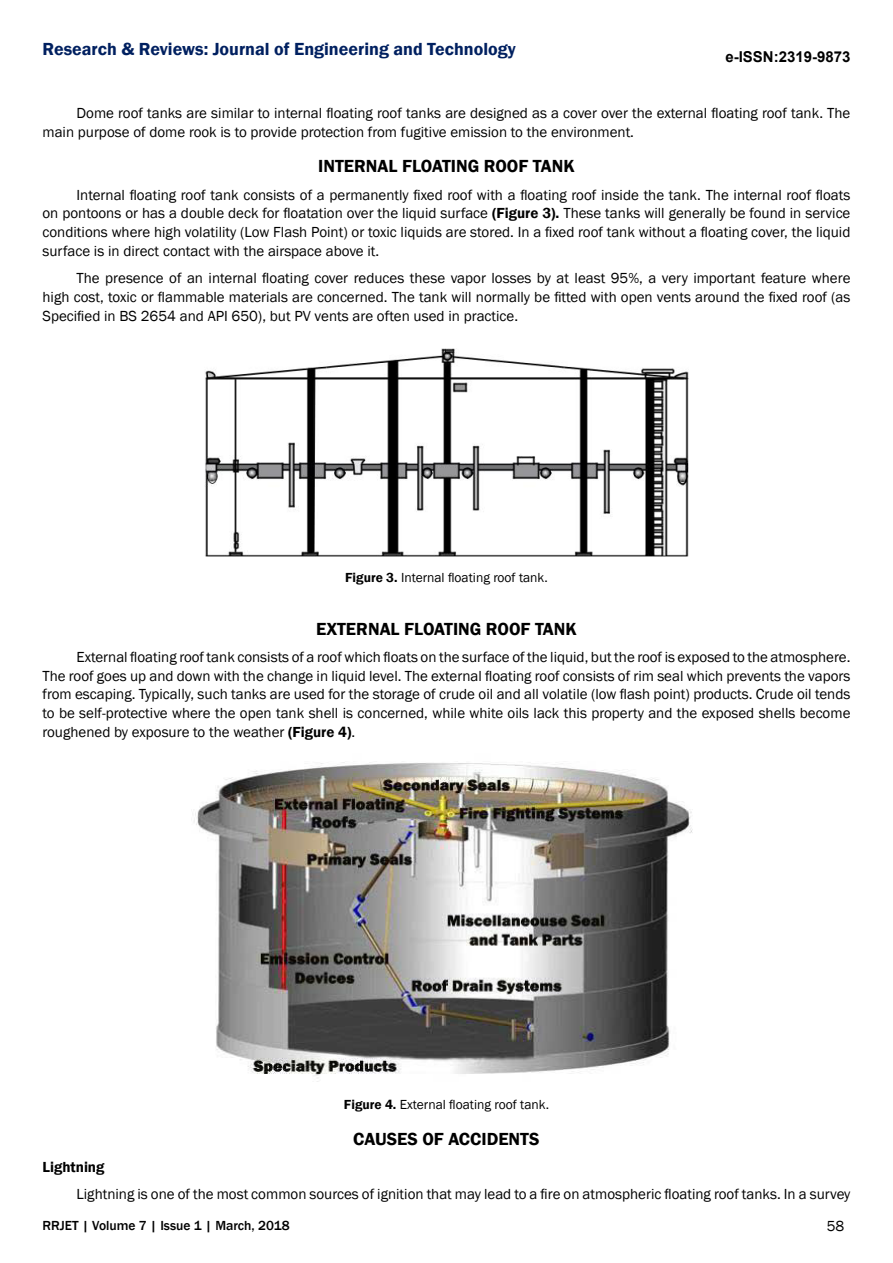
<style>
.page{position:relative;width:893px;height:1263px;background:#fff}
.page>*{position:absolute;margin:0;border:0;box-sizing:border-box;transform-origin:0 0}
.t1{font:600 18px "Franklin Gothic";color:#000}
.t2{font:600 18px "Franklin Gothic";color:#002060}
.t3{font:15px/18.8px "Franklin Gothic";color:#000;text-align:justify}
.t4{font:700 15px "Arial";color:#000}
.t5{font:600 15px "Franklin Gothic";color:#000}
.t6{font:13.5px "Franklin Gothic";color:#000}
.t7{font:500 13.5px "Franklin Gothic";color:#000}
.s1{font-weight:600}
</style>
<div class="page">
<img style="left:205px;top:348px;width:483px;height:209px">
<img style="left:194px;top:762px;width:499px;height:320px">
<p class="t2" style="left:43px;top:38px;width:475px">Research &amp; Reviews: Journal of Engineering and Technology</p>
<p class="t4" style="left:725px;top:47px;width:127px">e-ISSN:2319-9873</p>
<p class="t3" style="left:43px;top:104px;width:809px;text-indent:34px">Dome roof tanks are similar to internal floating roof tanks are designed as a cover over the external floating roof tank. The main purpose of dome rook is to provide protection from fugitive emission to the environment.</p>
<p class="t1" style="left:318px;top:155px;width:258px">INTERNAL FLOATING ROOF TANK</p>
<p class="t3" style="left:43px;top:186px;width:809px;text-indent:34px">Internal floating roof tank consists of a permanently fixed roof with a floating roof inside the tank. The internal roof floats on pontoons or has a double deck for floatation over the liquid surface <span class="s1">(Figure 3).</span> These tanks will generally be found in service conditions where high volatility (Low Flash Point) or toxic liquids are stored. In a fixed roof tank without a floating cover, the liquid surface is in direct contact with the airspace above it.</p>
<p class="t3" style="left:43px;top:269px;width:809px;text-indent:34px">The presence of an internal floating cover reduces these vapor losses by at least 95%, a very important feature where high cost, toxic or flammable materials are concerned. The tank will normally be fitted with open vents around the fixed roof (as Specified in BS 2654 and API 650), but PV vents are often used in practice.</p>
<p class="t6" style="left:345px;top:569px;width:204px"><span class="s1">Figure 3.</span> Internal floating roof tank.</p>
<p class="t1" style="left:316px;top:617px;width:262px">EXTERNAL FLOATING ROOF TANK</p>
<p class="t3" style="left:43px;top:648px;width:809px;text-indent:34px">External floating roof tank consists of a roof which floats on the surface of the liquid, but the roof is exposed to the atmosphere.<br>The roof goes up and down with the change in liquid level. The external floating roof consists of rim seal which prevents the vapors from escaping. Typically, such tanks are used for the storage of crude oil and all volatile (low flash point) products. Crude oil tends to be self-protective where the open tank shell is concerned, while white oils lack this property and the exposed shells become roughened by exposure to the weather <span class="s1">(Figure 4)</span>.</p>
<p class="t6" style="left:344px;top:1096px;width:207px"><span class="s1">Figure 4.</span> External floating roof tank.</p>
<p class="t1" style="left:353px;top:1128px;width:188px">CAUSES OF ACCIDENTS</p>
<p class="t5" style="left:43px;top:1158px;width:63px">Lightning</p>
<p class="t3" style="left:77px;top:1185px;width:775px">Lightning is one of the most common sources of ignition that may lead to a fire on atmospheric floating roof tanks. In a survey</p>
<p class="t7" style="left:43px;top:1217px;width:249px">RRJET | Volume 7 | Issue 1 | March, 2018</p>
<p class="t3" style="left:827px;top:1217px;width:19px">58</p>
</div>
